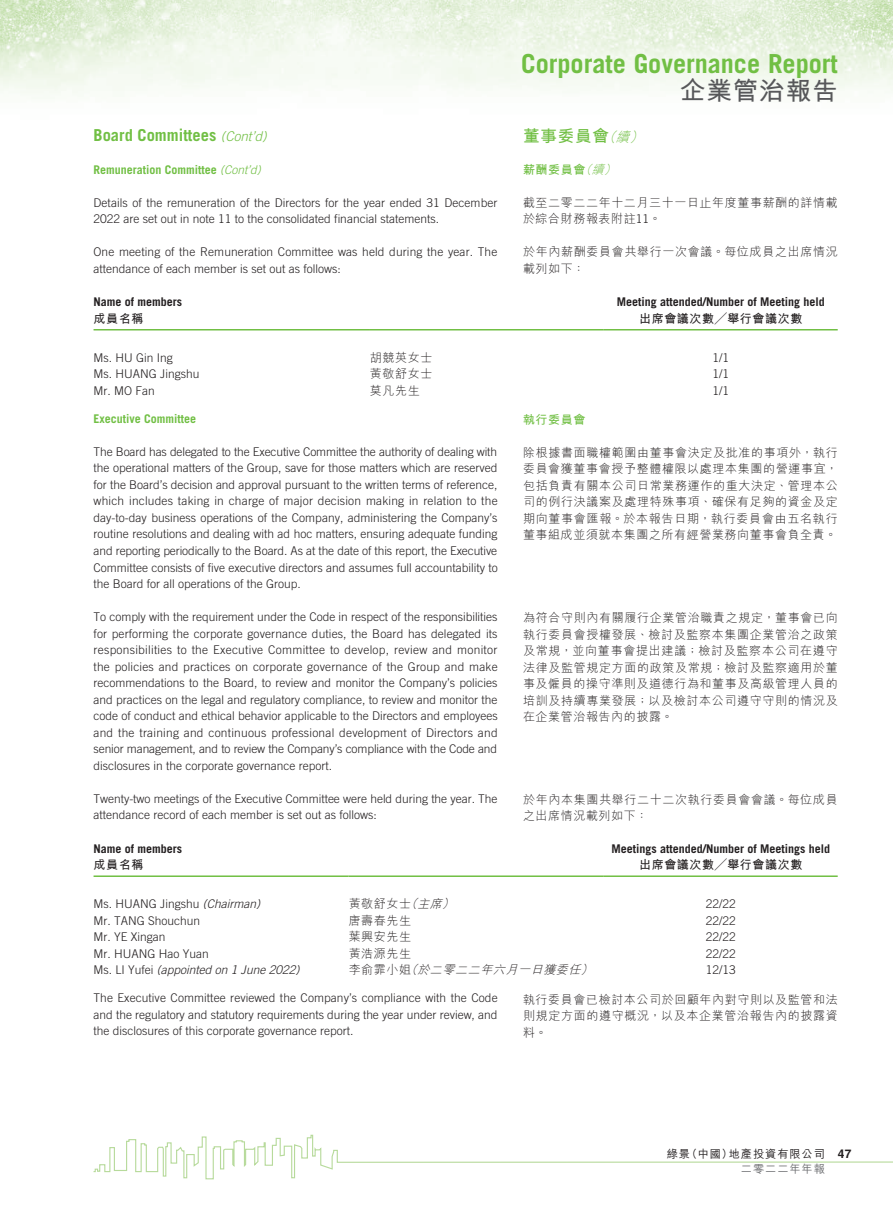
<style>
.page{position:relative;width:893px;height:1212px;background:#fff}
.page>*{position:absolute;margin:0;border:0;box-sizing:border-box;transform-origin:0 0}
.t1{font:700 26.25px "Trade Gothic LT Std";color:#71bf44}
.t2{font:700 25.5px "M Hei HK";letter-spacing:.04em;color:#57585a}
.t3{font:700 16.5px "Trade Gothic LT Std";color:#71bf44}
.t4{font:700 16.5px "M Hei HK";letter-spacing:.05em;color:#71bf44}
.t5{font:300 12px/16.5px "Trade Gothic LT Std";color:#231f20}
.t6{font:300 12px/16.5px "M Hei HK";letter-spacing:.05em;color:#231f20}
.t7{font:700 12px "Trade Gothic LT Std";color:#231f20}
.t8{font:700 12px "Trade Gothic LT Std";color:#71bf44}
.t9{font:700 12px "M Hei HK";letter-spacing:.05em;color:#231f20}
.t10{font:italic 300 12px "Trade Gothic LT Std";color:#231f20}
.t11{font:italic 300 12px "M Hei HK";color:#231f20}
.t12{font:700 12px "M Hei HK";letter-spacing:.05em;color:#71bf44}
.t13{font:500 11.25px/15px "M Hei HK";letter-spacing:.08em;color:#231f20}
.s1{font-weight:300;font-style:italic;font-size:13.5px}
.s2{font-weight:300;font-style:italic}
.s3{font-family:"Trade Gothic LT Std"}
.s4{font-style:italic}
.s5{font-style:normal}
.s6{font-family:"Helvetica LT Std";font-weight:700;font-size:12px}
.s7{color:#6c6d70}
</style>
<div class="page">
<img style="left:0;top:0;width:893px;height:94px">
<svg style="left:93px;top:1134px;width:800px;height:46px"></svg>
<hr style="left:94px;top:329px;width:276px;height:1px;background:#71bf44">
<hr style="left:370px;top:329px;width:234px;height:1px;background:#71bf44">
<hr style="left:604px;top:329px;width:234px;height:1px;background:#71bf44">
<hr style="left:94px;top:875px;width:255px;height:2px;background:#71bf44">
<hr style="left:349px;top:875px;width:255px;height:2px;background:#71bf44">
<hr style="left:604px;top:875px;width:234px;height:2px;background:#71bf44">
<h3 class="t3" style="left:94px;top:125px;width:175px">Board Committees <span class="s1">(Cont’d)</span></h3>
<p class="t8" style="left:94px;top:162px;width:169px">Remuneration Committee <span class="s2">(Cont’d)</span></p>
<p class="t5" style="left:94px;top:194px;width:405px">Details of the remuneration of the Directors for the year ended 31 December<br>2022 are set out in note 11 to the consolidated financial statements.</p>
<p class="t5" style="left:94px;top:243px;width:405px">One meeting of the Remuneration Committee was held during the year. The attendance of each member is set out as follows:</p>
<p class="t7" style="left:94px;top:294px;width:90px">Name of members</p>
<p class="t9" style="left:94px;top:309px;width:51px">成員名稱</p>
<h1 class="t1" style="left:521px;top:47px;width:318px">Corporate Governance Report</h1>
<h2 class="t2" style="left:680px;top:72px;width:159px">企業管治報告</h2>
<h3 class="t4" style="left:523px;top:123px;width:126px">董事委員會<span class="s1">（續）</span></h3>
<p class="t12" style="left:523px;top:160px;width:98px">薪酬委員會<span class="s2">（續）</span></p>
<p class="t6" style="left:523px;top:193px;width:316px">截至二零二二年十二月三十一日止年度董事薪酬的詳情載於綜合財務報表附註<span class="s3">11</span>。</p>
<p class="t6" style="left:523px;top:243px;width:316px">於年內薪酬委員會共舉行一次會議。每位成員之出席情況載列如下：</p>
<p class="t7" style="left:617px;top:294px;width:210px">Meeting attended/Number of Meeting held</p>
<p class="t9" style="left:639px;top:309px;width:165px">出席會議次數╱舉行會議次數</p>
<p class="t5" style="left:94px;top:349px;width:81px">Ms. HU Gin Ing</p>
<p class="t6" style="left:370px;top:349px;width:64px">胡競英女士</p>
<p class="t5" style="left:712px;top:349px;width:18px">1/1</p>
<p class="t5" style="left:94px;top:366px;width:107px">Ms. HUANG Jingshu</p>
<p class="t6" style="left:370px;top:365px;width:64px">黃敬舒女士</p>
<p class="t5" style="left:712px;top:366px;width:18px">1/1</p>
<p class="t5" style="left:94px;top:382px;width:63px">Mr. MO Fan</p>
<p class="t6" style="left:370px;top:382px;width:51px">莫凡先生</p>
<p class="t5" style="left:712px;top:382px;width:18px">1/1</p>
<p class="t8" style="left:94px;top:411px;width:104px">Executive Committee</p>
<p class="t5" style="left:94px;top:443px;width:406px;text-align:justify">The Board has delegated to the Executive Committee the authority of dealing with the operational matters of the Group, save for those matters which are reserved for the Board’s decision and approval pursuant to the written terms of reference, which includes taking in charge of major decision making in relation to the day-to-day business operations of the Company, administering the Company’s routine resolutions and dealing with ad hoc matters, ensuring adequate funding and reporting periodically to the Board. As at the date of this report, the Executive Committee consists of five executive directors and assumes full accountability to the Board for all operations of the Group.</p>
<p class="t5" style="left:94px;top:608px;width:406px;text-align:justify">To comply with the requirement under the Code in respect of the responsibilities for performing the corporate governance duties, the Board has delegated its responsibilities to the Executive Committee to develop, review and monitor the policies and practices on corporate governance of the Group and make recommendations to the Board, to review and monitor the Company’s policies and practices on the legal and regulatory compliance, to review and monitor the code of conduct and ethical behavior applicable to the Directors and employees and the training and continuous professional development of Directors and senior management, and to review the Company’s compliance with the Code and disclosures in the corporate governance report.</p>
<p class="t5" style="left:94px;top:790px;width:406px">Twenty-two meetings of the Executive Committee were held during the year. The attendance record of each member is set out as follows:</p>
<p class="t7" style="left:94px;top:841px;width:90px">Name of members</p>
<p class="t9" style="left:94px;top:856px;width:51px">成員名稱</p>
<p class="t12" style="left:523px;top:411px;width:64px">執行委員會</p>
<p class="t6" style="left:523px;top:444px;width:316px;text-align:justify">除根據書面職權範圍由董事會決定及批准的事項外，執行委員會獲董事會授予整體權限以處理本集團的營運事宜，包括負責有關本公司日常業務運作的重大決定、管理本公司的例行決議案及處理特殊事項、確保有足夠的資金及定期向董事會匯報。於本報告日期，執行委員會由五名執行董事組成並須就本集團之所有經營業務向董事會負全責。</p>
<p class="t6" style="left:523px;top:609px;width:316px;text-align:justify">為符合守則內有關履行企業管治職責之規定，董事會已向執行委員會授權發展、檢討及監察本集團企業管治之政策及常規，並向董事會提出建議；檢討及監察本公司在遵守法律及監管規定方面的政策及常規；檢討及監察適用於董事及僱員的操守準則及道德行為和董事及高級管理人員的培訓及持續專業發展；以及檢討本公司遵守守則的情況及在企業管治報告內的披露。</p>
<p class="t6" style="left:523px;top:790px;width:316px">於年內本集團共舉行二十二次執行委員會會議。每位成員之出席情況載列如下：</p>
<p class="t7" style="left:611px;top:841px;width:220px">Meetings attended/Number of Meetings held</p>
<p class="t9" style="left:639px;top:856px;width:165px">出席會議次數╱舉行會議次數</p>
<p class="t5" style="left:94px;top:896px;width:168px">Ms. HUANG Jingshu <span class="s4">(Chairman)</span></p>
<p class="t6" style="left:349px;top:895px;width:111px">黃敬舒女士<span class="s4">（主席）</span></p>
<p class="t5" style="left:706px;top:896px;width:32px">22/22</p>
<p class="t5" style="left:94px;top:912px;width:108px">Mr. TANG Shouchun</p>
<p class="t6" style="left:349px;top:912px;width:64px">唐壽春先生</p>
<p class="t5" style="left:706px;top:912px;width:32px">22/22</p>
<p class="t5" style="left:94px;top:929px;width:74px">Mr. YE Xingan</p>
<p class="t6" style="left:349px;top:928px;width:64px">葉興安先生</p>
<p class="t5" style="left:706px;top:929px;width:32px">22/22</p>
<p class="t5" style="left:94px;top:945px;width:117px">Mr. HUANG Hao Yuan</p>
<p class="t6" style="left:349px;top:945px;width:64px">黃浩源先生</p>
<p class="t5" style="left:706px;top:945px;width:32px">22/22</p>
<p class="t10" style="left:94px;top:963px;width:208px"><span class="s5">Ms. LI Yufei</span> (appointed on 1 June 2022)</p>
<p class="t11" style="left:349px;top:961px;width:250px"><span class="s5">李俞霏小姐</span>（於二零二二年六月一日獲委任）</p>
<p class="t5" style="left:706px;top:962px;width:32px">12/13</p>
<p class="t5" style="left:94px;top:990px;width:406px;text-align:justify">The Executive Committee reviewed the Company’s compliance with the Code and the regulatory and statutory requirements during the year under review, and the disclosures of this corporate governance report.</p>
<p class="t6" style="left:523px;top:990px;width:316px;text-align:justify">執行委員會已檢討本公司於回顧年內對守則以及監管和法則規定方面的遵守概況，以及本企業管治報告內的披露資料。</p>
<p class="t13" style="left:741px;top:1146px;width:112px;text-indent:-74px">綠景（中國）地產投資有限公司 <span class="s6">47</span><span class="s7">二零二二年年報</span></p>
</div>
